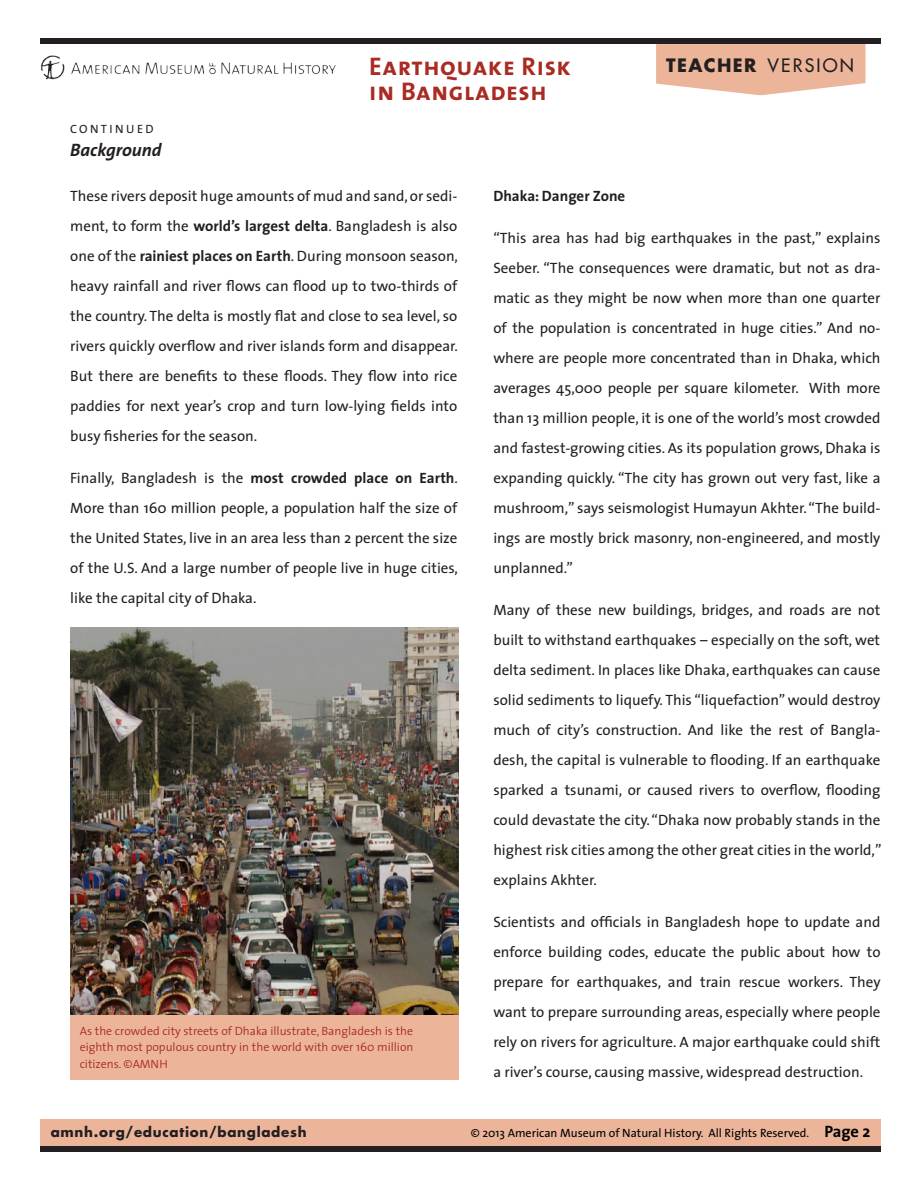
<style>
.page{position:relative;width:918px;height:1188px;background:#fff}
.page>*{position:absolute;margin:0;border:0;box-sizing:border-box;transform-origin:0 0}
.t1{font:25.65px/24.6px "The Sans Bold Caps";letter-spacing:.025em;color:#aa2b22}
.t2{font:700 18px "Futura";letter-spacing:.075em;color:#231f20}
.t3{font:italic 700 18px "The Sans";color:#231f20}
.t4{font:15px/30px "The Sans";color:#231f20;text-align:justify}
.t5{font:700 15px "The Sans";color:#231f20}
.t6{font:700 13.5px "Futura";letter-spacing:.05em;color:#231f20}
.t7{font:300 12px/16.5px "The Sans";color:#aa2b22;text-align:justify}
.t8{font:12px "The Sans";color:#000}
.t9{font:12px "The Sans Caps";letter-spacing:.2em;color:#231f20}
.s1{font-weight:400}
.s2{font-weight:700}
.s3{font-weight:700;font-size:16.5px}
</style>
<div class="page">
<svg style="left:656px;top:44px;width:209px;height:51px;background:#eebda5"></svg>
<div style="left:40px;top:1119px;width:840px;height:27px;background:#ecb59a"></div>
<div style="left:40px;top:38px;width:840px;height:6px;background:#231f20"></div>
<div style="left:40px;top:1146px;width:840px;height:6px;background:#231f20"></div>
<img style="left:41px;top:55px;width:295px;height:25px">
<img style="left:70px;top:628px;width:389px;height:387px">
<div style="left:70px;top:1015px;width:389px;height:64px;background:#ecb59a"></div>
<h1 class="t1" style="left:369px;top:54px;width:203px">Earthquake Risk in Bangladesh</h1>
<p class="t2" style="left:666px;top:53px;width:189px">TEACHER <span class="s1">VERSION</span></p>
<p class="t9" style="left:70px;top:119px;width:85px">CONTINUED</p>
<p class="t3" style="left:70px;top:135px;width:93px">Background</p>
<p class="t4" style="left:70px;top:181px;width:389px">These rivers deposit huge amounts of mud and sand, or sedi&shy;ment, to form the <span class="s2">world’s largest delta</span>. Bangladesh is also one of the <span class="s2">rainiest places on Earth</span>. During monsoon season, heavy rainfall and river flows can flood up to two-thirds of the country. The delta is mostly flat and close to sea level, so rivers quickly overflow and river islands form and disappear.<br>But there are benefits to these floods. They flow into rice paddies for next year’s crop and turn low-lying fields into busy fisheries for the season.</p>
<p class="t4" style="left:70px;top:463px;width:389px">Finally, Bangladesh is the <span class="s2">most crowded place on Earth</span>.<br>More than 160 million people, a population half the size of the United States, live in an area less than 2 percent the size of the U.S. And a large number of people live in huge cities, like the capital city of Dhaka.</p>
<p class="t7" style="left:80px;top:1022px;width:335px">As the crowded city streets of Dhaka illustrate, Bangladesh is the eighth most populous country in the world with over 160 million citizens. ©AMNH</p>
<p class="t5" style="left:493px;top:183px;width:133px">Dhaka: Danger Zone</p>
<p class="t4" style="left:493px;top:223px;width:389px">“This area has had big earthquakes in the past,” explains Seeber. “The consequences were dramatic, but not as dra&shy;matic as they might be now when more than one quarter of the population is concentrated in huge cities.” And no&shy;where are people more concentrated than in Dhaka, which averages 45,000 people per square kilometer. With more than 13 million people, it is one of the world’s most crowded and fastest-growing cities. As its population grows, Dhaka is expanding quickly. “The city has grown out very fast, like a mushroom,” says seismologist Humayun Akhter. “The build&shy;ings are mostly brick masonry, non-engineered, and mostly unplanned.”</p>
<p class="t4" style="left:493px;top:595px;width:390px">Many of these new buildings, bridges, and roads are not built to withstand earthquakes – especially on the soft, wet delta sediment. In places like Dhaka, earthquakes can cause solid sediments to liquefy. This “liquefaction” would destroy much of city’s construction. And like the rest of Bangla&shy;desh, the capital is vulnerable to flooding. If an earthquake sparked a tsunami, or caused rivers to overflow, flooding could devastate the city. “Dhaka now probably stands in the highest risk cities among the other great cities in the world,” explains Akhter.</p>
<p class="t4" style="left:493px;top:907px;width:389px">Scientists and officials in Bangladesh hope to update and enforce building codes, educate the public about how to prepare for earthquakes, and train rescue workers. They want to prepare surrounding areas, especially where people rely on rivers for agriculture. A major earthquake could shift a river’s course, causing massive, widespread destruction.</p>
<p class="t6" style="left:51px;top:1123px;width:257px">amnh.org/education/bangladesh</p>
<p class="t8" style="left:471px;top:1123px;width:401px">© 2013 American Museum of Natural History. All Rights Reserved. <span class="s3">Page 2</span></p>
</div>
